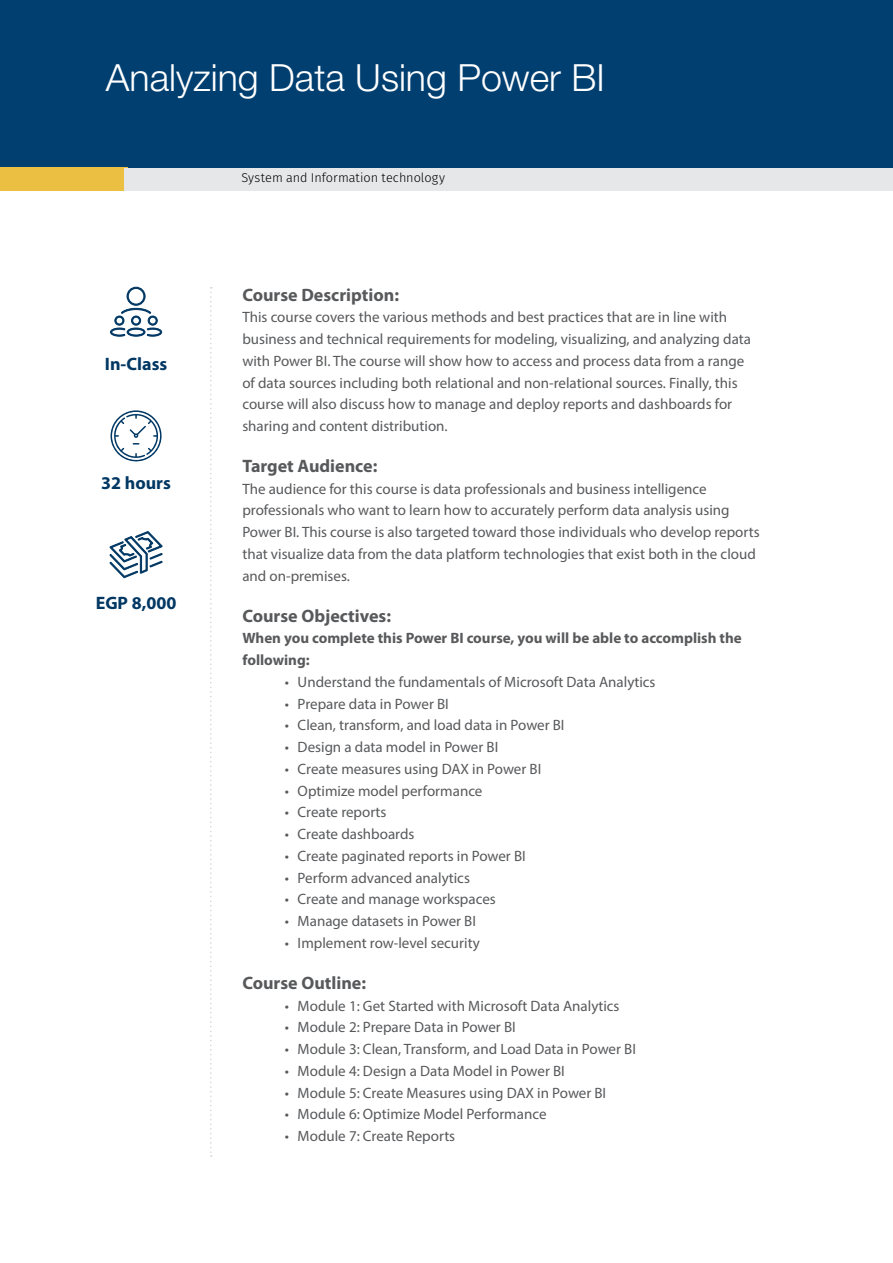
<style>
.page{position:relative;width:893px;height:1263px;background:#fff}
.page>*{position:absolute;margin:0;border:0;box-sizing:border-box;transform-origin:0 0}
.t1{font:300 37.5px "Helvetica Neue LT Std";color:#fff}
.t2{font:700 18px "Myriad Pro";color:#58595b}
.t3{font:700 18px "Myriad Pro";color:#003763}
.t4{font:15px/21.8px "Myriad Pro";color:#58595b}
.t5{font:700 15px/21.8px "Myriad Pro";color:#58595b}
.t6{font:300 12.75px "Fira Sans";color:#000}
</style>
<div class="page">
<div style="left:0;top:0;width:893px;height:168px;background:#003f70"></div>
<div style="left:0;top:168px;width:128px;height:23px;background:#ebc042"></div>
<div style="left:124px;top:168px;width:769px;height:22px;background:#e6e7e8"></div>
<svg style="left:210px;top:287px;width:2px;height:870px"></svg>
<svg style="left:110px;top:287px;width:52px;height:50px"></svg>
<svg style="left:109px;top:531px;width:54px;height:47px"></svg>
<svg style="left:111px;top:410px;width:51px;height:52px"></svg>
<h1 class="t1" style="left:106px;top:54px;width:500px">Analyzing Data Using Power BI</h1>
<p class="t3" style="left:105px;top:353px;width:64px">In-Class</p>
<p class="t3" style="left:101px;top:472px;width:71px">32 hours</p>
<p class="t3" style="left:96px;top:591px;width:82px">EGP 8,000</p>
<p class="t6" style="left:242px;top:169px;width:205px">System and Information technology</p>
<p class="t2" style="left:242px;top:283px;width:158px">Course Description:</p>
<p class="t4" style="left:242px;top:306px;width:510px">This course covers the various methods and best practices that are in line with business and technical requirements for modeling, visualizing, and analyzing data with Power BI. The course will show how to access and process data from a range of data sources including both relational and non-relational sources. Finally, this course will also discuss how to manage and deploy reports and dashboards for sharing and content distribution.</p>
<p class="t2" style="left:242px;top:454px;width:137px">Target Audience:</p>
<p class="t4" style="left:242px;top:478px;width:519px">The audience for this course is data professionals and business intelligence professionals who want to learn how to accurately perform data analysis using Power BI. This course is also targeted toward those individuals who develop reports that visualize data from the data platform technologies that exist both in the cloud and on-premises.</p>
<p class="t2" style="left:242px;top:604px;width:150px">Course Objectives:</p>
<p class="t5" style="left:242px;top:627px;width:501px">When you complete this Power BI course, you will be able to accomplish the following:</p>
<p class="t4" style="left:285px;top:671px;width:372px">• Understand the fundamentals of Microsoft Data Analytics</p>
<p class="t4" style="left:285px;top:692px;width:165px">• Prepare data in Power BI</p>
<p class="t4" style="left:285px;top:714px;width:281px">• Clean, transform, and load data in Power BI</p>
<p class="t4" style="left:285px;top:736px;width:215px">• Design a data model in Power BI</p>
<p class="t4" style="left:285px;top:758px;width:258px">• Create measures using DAX in Power BI</p>
<p class="t4" style="left:285px;top:779px;width:199px">• Optimize model performance</p>
<p class="t4" style="left:285px;top:801px;width:103px">• Create reports</p>
<p class="t4" style="left:285px;top:823px;width:131px">• Create dashboards</p>
<p class="t4" style="left:285px;top:845px;width:242px">• Create paginated reports in Power BI</p>
<p class="t4" style="left:285px;top:866px;width:187px">• Perform advanced analytics</p>
<p class="t4" style="left:285px;top:888px;width:212px">• Create and manage workspaces</p>
<p class="t4" style="left:285px;top:910px;width:193px">• Manage datasets in Power BI</p>
<p class="t4" style="left:285px;top:932px;width:196px">• Implement row-level security</p>
<p class="t2" style="left:242px;top:971px;width:125px">Course Outline:</p>
<p class="t4" style="left:285px;top:994px;width:336px">• Module 1: Get Started with Microsoft Data Analytics</p>
<p class="t4" style="left:285px;top:1016px;width:232px">• Module 2: Prepare Data in Power BI</p>
<p class="t4" style="left:285px;top:1038px;width:352px">• Module 3: Clean, Transform, and Load Data in Power BI</p>
<p class="t4" style="left:285px;top:1060px;width:281px">• Module 4: Design a Data Model in Power BI</p>
<p class="t4" style="left:285px;top:1081px;width:323px">• Module 5: Create Measures using DAX in Power BI</p>
<p class="t4" style="left:285px;top:1103px;width:263px">• Module 6: Optimize Model Performance</p>
<p class="t4" style="left:285px;top:1125px;width:172px">• Module 7: Create Reports</p>
</div>
